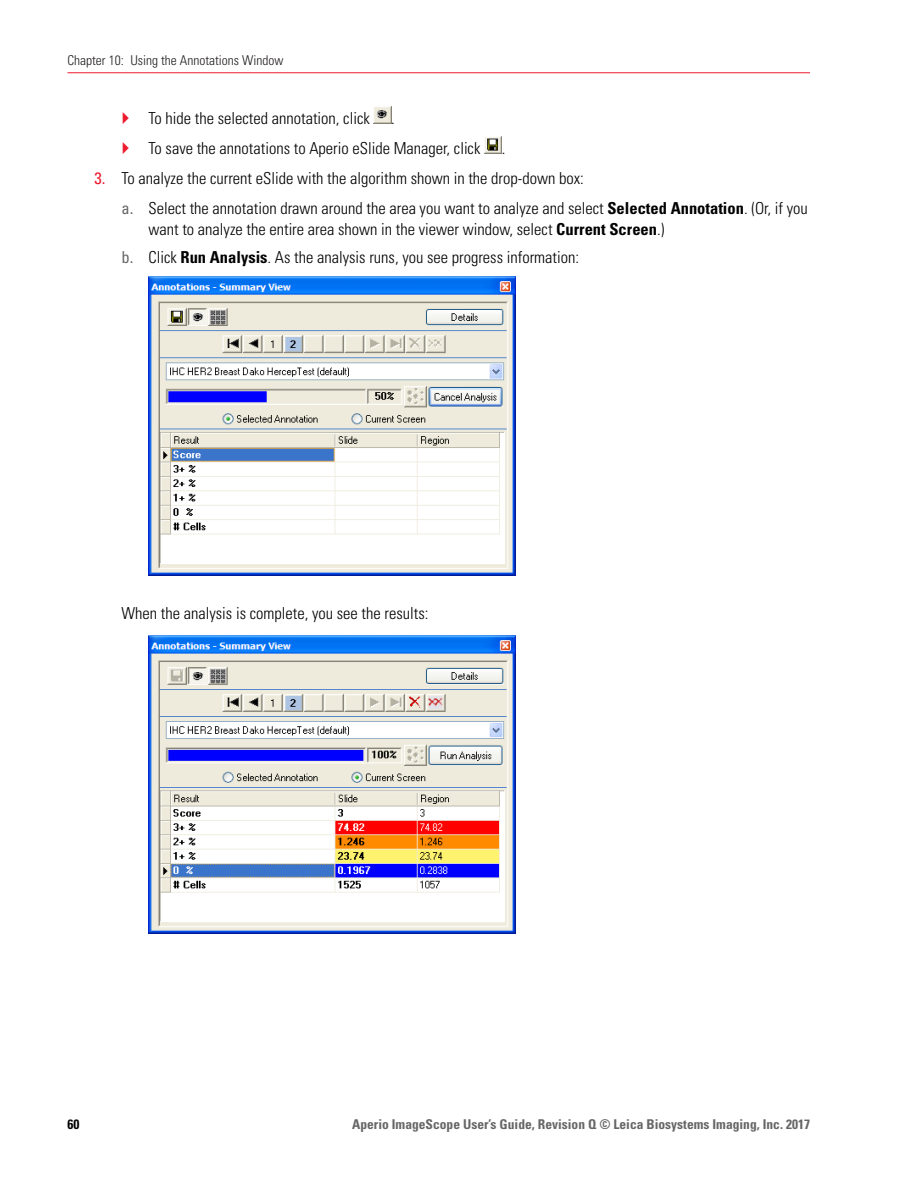
<style>
.page{position:relative;width:918px;height:1188px;background:#fff}
.page>*{position:absolute;margin:0;border:0;box-sizing:border-box;transform-origin:0 0}
.Body_under_number_in{font:300 condensed 16.5px/21px "Univers LT Std";color:#000}
.t1{font:700 condensed 13.5px "Univers LT Std";color:#666}
.t2{font:300 condensed 13.5px "Univers LT Std";color:#231f20}
.t3{font:700 condensed 13.5px "Univers LT Std";color:#000}
.s1{font-weight:400;color:#ed1b2f}
.s2{font-weight:400;color:#666}
.s3{font-weight:700}
</style>
<div class="page">
<hr style="left:68px;top:72px;width:742px;height:1px;background:#ed1b2f">
<img style="left:374px;top:107px;width:17px;height:17px">
<img style="left:484px;top:136px;width:18px;height:18px">
<img style="left:149px;top:276px;width:367px;height:299px">
<img style="left:149px;top:635px;width:367px;height:299px">
<p class="t2" style="left:68px;top:52px;width:217px">Chapter 10: Using the Annotations Window</p>
<p class="Body_under_number_in" style="left:148px;top:108px;width:223px">To hide the selected annotation, click</p>
<p class="Body_under_number_in" style="left:391px;top:108px;width:5px">.</p>
<p class="Body_under_number_in" style="left:148px;top:138px;width:334px">To save the annotations to Aperio eSlide Manager, click</p>
<p class="Body_under_number_in" style="left:502px;top:138px;width:5px">.</p>
<p class="Body_under_number_in" style="left:94px;top:168px;width:491px"><span class="s1">3.</span> To analyze the current eSlide with the algorithm shown in the drop-down box:</p>
<p class="Body_under_number_in" style="left:148px;top:198px;width:661px;text-indent:-27px"><span class="s2">a.</span> Select the annotation drawn around the area you want to analyze and select <span class="s3">Selected Annotation</span>. (Or, if you want to analyze the entire area shown in the viewer window, select <span class="s3">Current Screen</span>.)</p>
<p class="Body_under_number_in" style="left:122px;top:246px;width:459px"><span class="s2">b.</span> Click <span class="s3">Run Analysis</span>. As the analysis runs, you see progress information:</p>
<p class="Body_under_number_in" style="left:122px;top:603px;width:308px">When the analysis is complete, you see the results:</p>
<p class="t3" style="left:68px;top:1116px;width:13px">60</p>
<p class="t1" style="left:352px;top:1116px;width:459px">Aperio ImageScope User’s Guide, Revision Q © Leica Biosystems Imaging, Inc. 2017</p>
</div>
